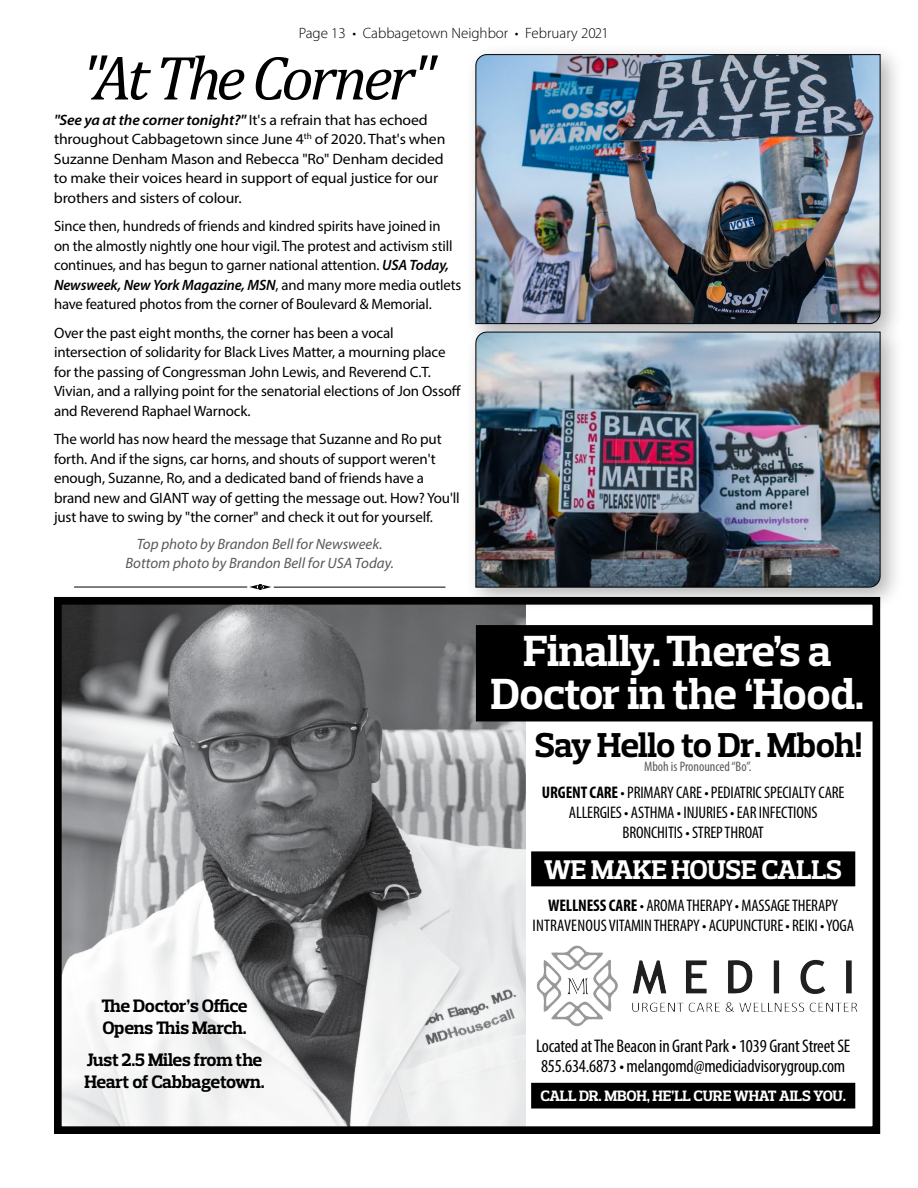
<style>
.page{position:relative;width:918px;height:1188px;background:#fff}
.page>*{position:absolute;margin:0;border:0;box-sizing:border-box;transform-origin:0 0}
.t1{font:italic 63px "Cambria";letter-spacing:-.06em;color:#000}
.t2{font:700 44.4px/42.9px "Prelo Slab";letter-spacing:-.01em;color:#fff;text-align:center}
.t3{font:700 35.25px "Prelo Slab";letter-spacing:-.02em;color:#000}
.t4{font:700 27.6px "Prelo Slab";letter-spacing:-.01em;color:#fff}
.t5{font:condensed 18.3px/20px "Myriad Pro";letter-spacing:-.01em;color:#000}
.t6{font:700 18.3px/22px "Prelo Slab";letter-spacing:-.02em;color:#000}
.t7{font:condensed 16.8px/20px "Myriad Pro";letter-spacing:-.01em;color:#000;text-align:center}
.t8{font:700 15.3px "Prelo Slab";letter-spacing:-.01em;color:#fff}
.t9{font:15px/19.5px "Myriad Pro";letter-spacing:-.01em;color:#000}
.t10{font:15px/19.5px "Myriad Pro";letter-spacing:-.01em;color:#000;scale:1.05 1}
.t11{font:italic 15px/19.5px "Myriad Pro";color:#58595b;text-align:center}
.t12{font:300 15px "Myriad Pro";color:#000}
.t13{font:condensed 13.8px "Myriad Pro";color:#58595b}
.s1{font-weight:600;font-style:italic}
.s2{font-weight:700}
</style>
<div class="page">
<div style="left:532px;top:852px;width:323px;height:34px;background:#000"></div>
<div style="left:531px;top:851px;width:324px;height:35px;border:2px solid #000"></div>
<div style="left:532px;top:1084px;width:323px;height:24px;background:#000"></div>
<div style="left:531px;top:1083px;width:324px;height:26px;border:2px solid #000"></div>
<img style="left:63px;top:606px;width:462px;height:519px">
<div style="left:54px;top:597px;width:826px;height:537px;border:8px solid #000"></div>
<div style="left:477px;top:626px;width:402px;height:95px;background:#000"></div>
<div style="left:476px;top:625px;width:404px;height:96px;border:2px solid #000"></div>
<img style="left:536px;top:945px;width:322px;height:82px">
<svg style="left:249px;top:585px;width:22px;height:5px"></svg>
<hr style="left:74px;top:587px;width:173px;height:1px;background:#000">
<hr style="left:274px;top:587px;width:171px;height:1px;background:#000">
<div style="left:464px;top:43px;width:440px;height:305px;background:#000;opacity:.3"></div>
<img style="left:475px;top:54px;width:406px;height:266px">
<div style="left:464px;top:320px;width:440px;height:292px;background:#000;opacity:.3"></div>
<img style="left:475px;top:331px;width:406px;height:257px">
<p class="t12" style="left:299px;top:25px;width:312px">Page 13 • Cabbagetown Neighbor • February 2021</p>
<h1 class="t1" style="left:80px;top:34px;width:357px">"At The Corner"</h1>
<p class="t10" style="left:54px;top:110px;width:374px"><span class="s1">"See ya at the corner tonight?"</span> It's a refrain that has echoed throughout Cabbagetown since June 4<sup>th</sup> of 2020. That's when Suzanne Denham Mason and Rebecca "Ro" Denham decided to make their voices heard in support of equal justice for our brothers and sisters of colour.</p>
<p class="t9" style="left:54px;top:216px;width:409px">Since then, hundreds of friends and kindred spirits have joined in<br>on the almostly nightly one hour vigil. The protest and activism still continues, and has begun to garner national attention. <span class="s1">USA Today, Newsweek, New York Magazine, MSN</span>, and many more media outlets have featured photos from the corner of Boulevard &amp; Memorial.</p>
<p class="t9" style="left:54px;top:323px;width:409px">Over the past eight months, the corner has been a vocal intersection of solidarity for Black Lives Matter, a mourning place for the passing of Congressman John Lewis, and Reverend C.T.<br>Vivian, and a rallying point for the senatorial elections of Jon Ossoff and Reverend Raphael Warnock.</p>
<p class="t9" style="left:54px;top:429px;width:407px">The world has now heard the message that Suzanne and Ro put forth. And if the signs, car horns, and shouts of support weren't enough, Suzanne, Ro, and a dedicated band of friends have a brand new and GIANT way of getting the message out. How? You'll just have to swing by "the corner" and check it out for yourself.</p>
<p class="t11" style="left:125px;top:534px;width:270px">Top photo by Brandon Bell for Newsweek.<br>Bottom photo by Brandon Bell for USA Today.</p>
<p class="t6" style="left:101px;top:995px;width:148px">The Doctor’s Office<br>Opens This March.</p>
<p class="t6" style="left:84px;top:1049px;width:182px">Just 2.5 Miles from the<br>Heart of Cabbagetown.</p>
<h2 class="t2" style="left:491px;top:630px;width:375px">Finally. There’s a<br>Doctor in the ‘Hood.</h2>
<h3 class="t3" style="left:535px;top:724px;width:329px">Say Hello to Dr. Mboh!</h3>
<p class="t13" style="left:644px;top:758px;width:109px">Mboh is Pronounced “Bo”.</p>
<p class="t7" style="left:542px;top:782px;width:304px"><span class="s2">URGENT CARE</span> • PRIMARY CARE • PEDIATRIC SPECIALTY CARE<br>ALLERGIES • ASTHMA • INJURIES • EAR INFECTIONS<br>BRONCHITIS • STREP THROAT</p>
<h3 class="t4" style="left:544px;top:852px;width:299px">WE MAKE HOUSE CALLS</h3>
<p class="t7" style="left:533px;top:896px;width:323px"><span class="s2">WELLNESS CARE</span> • AROMA THERAPY • MASSAGE THERAPY<br>INTRAVENOUS VITAMIN THERAPY • ACUPUNCTURE • REIKI • YOGA</p>
<p class="t5" style="left:536px;top:1035px;width:316px">Located at The Beacon in Grant Park • 1039 Grant Street SE<br>855.634.6873 • melangomd@mediciadvisorygroup.com</p>
<p class="t8" style="left:540px;top:1086px;width:307px">CALL DR. MBOH, HE’LL CURE WHAT AILS YOU.</p>
</div>
